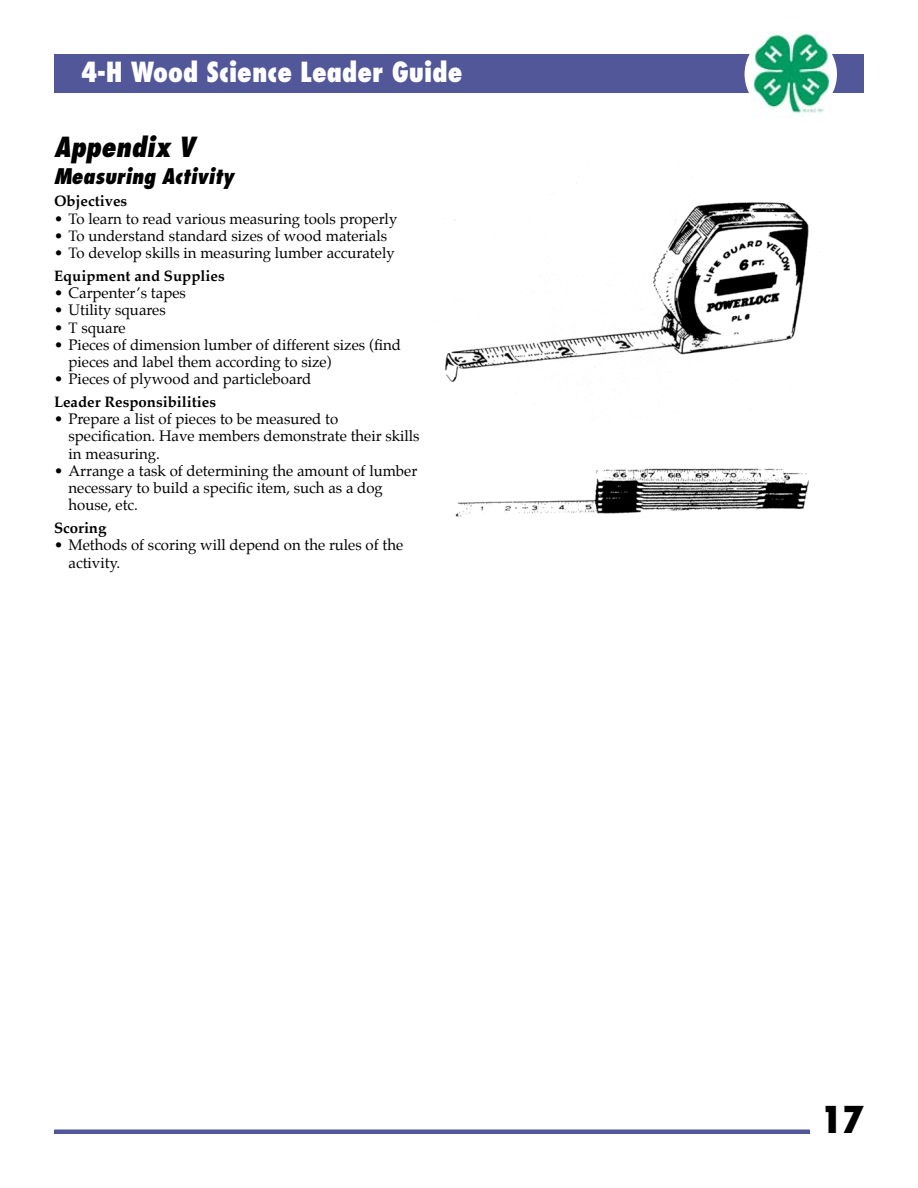
<style>
.page{position:relative;width:918px;height:1188px;background:#fff}
.page>*{position:absolute;margin:0;border:0;box-sizing:border-box;transform-origin:0 0}
.t1{font:800 condensed 36px "Futura";color:#000}
.t2{font:800 condensed 27px "Futura";color:#fff}
.t3{font:italic 800 condensed 27px "Futura";color:#000}
.t4{font:italic 800 condensed 21px "Futura";color:#000}
.t5{font:15px/17.2px "Palatino";color:#000}
.t6{font:700 15px "Palatino";color:#000}
</style>
<div class="page">
<div style="left:54px;top:54px;width:810px;height:38px;background:#515799"></div>
<div style="left:745px;top:30px;width:92px;height:88px;background:#fff;border-radius:50%"></div>
<img style="left:752px;top:32px;width:78px;height:86px">
<hr style="left:54px;top:1130px;width:756px;height:4px;background:#515799">
<img style="left:443px;top:202px;width:377px;height:181px">
<img style="left:455px;top:468px;width:354px;height:49px">
<h2 class="t2" style="left:81px;top:54px;width:383px">4-H Wood Science Leader Guide</h2>
<h2 class="t3" style="left:54px;top:129px;width:142px">Appendix V</h2>
<h3 class="t4" style="left:54px;top:162px;width:182px">Measuring Activity</h3>
<p class="t6" style="left:54px;top:188px;width:75px">Objectives</p>
<p class="t5" style="left:54px;top:210px;width:345px">• To learn to read various measuring tools properly</p>
<p class="t5" style="left:54px;top:227px;width:335px">• To understand standard sizes of wood materials</p>
<p class="t5" style="left:54px;top:244px;width:342px">• To develop skills in measuring lumber accurately</p>
<p class="t6" style="left:54px;top:263px;width:172px">Equipment and Supplies</p>
<p class="t5" style="left:54px;top:284px;width:133px">• Carpenter’s tapes</p>
<p class="t5" style="left:54px;top:301px;width:113px">• Utility squares</p>
<p class="t5" style="left:54px;top:319px;width:73px">• T square</p>
<p class="t5" style="left:69px;top:336px;width:334px;text-indent:-15px">• Pieces of dimension lumber of different sizes (find pieces and label them according to size)</p>
<p class="t5" style="left:54px;top:370px;width:259px">• Pieces of plywood and particleboard</p>
<p class="t6" style="left:54px;top:389px;width:164px">Leader Responsibilities</p>
<p class="t5" style="left:69px;top:410px;width:353px;text-indent:-15px">• Prepare a list of pieces to be measured to specification. Have members demonstrate their skills in measuring.</p>
<p class="t5" style="left:69px;top:462px;width:350px;text-indent:-15px">• Arrange a task of determining the amount of lumber necessary to build a specific item, such as a dog house, etc.</p>
<p class="t6" style="left:54px;top:515px;width:54px">Scoring</p>
<p class="t5" style="left:69px;top:537px;width:336px;text-indent:-15px">• Methods of scoring will depend on the rules of the activity.</p>
<h1 class="t1" style="left:821px;top:1097px;width:45px">17</h1>
</div>
